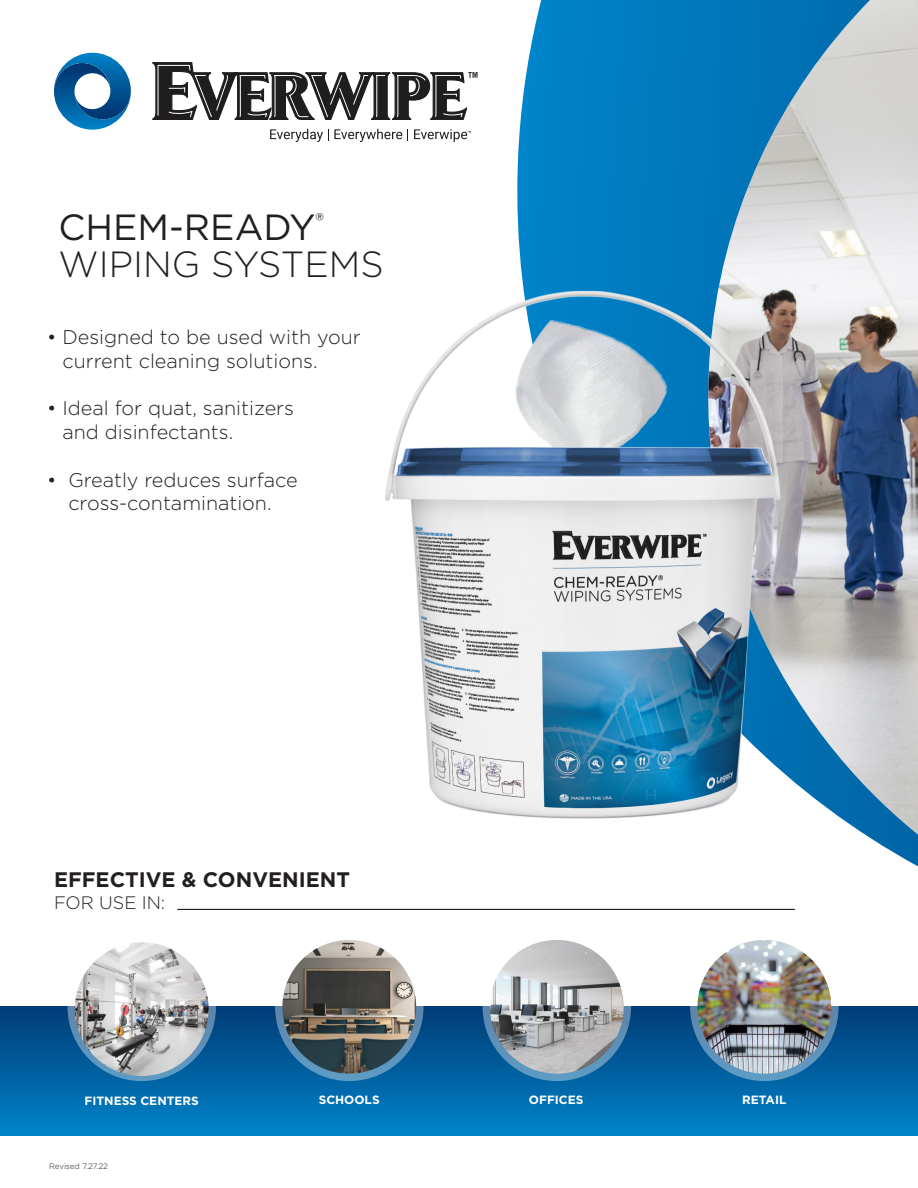
<style>
.page{position:relative;width:918px;height:1188px;background:#fff}
.page>*{position:absolute;margin:0;border:0;box-sizing:border-box;transform-origin:0 0}
.t1{font:300 36.45px "Gotham";color:#231f20}
.t2{font:36.45px "Gotham";color:#231f20}
.t3{font:700 21px "Gotham";color:#231f20}
.t4{font:300 19.8px/23.7px "Gotham";color:#231f20}
.t5{font:300 18px "Gotham";color:#231f20}
.t6{font:700 12px "Gotham";color:#fff}
.t7{font:300 7.95px "Gotham";color:#231f20}
</style>
<div class="page">
<svg style="left:517px;top:0;width:401px;height:866px;background:#62a2c7"></svg>
<hr style="left:177px;top:909px;width:618px;height:1px;background:#000">
<img style="left:385px;top:263px;width:497px;height:584px">
<div style="left:0;top:1007px;width:918px;height:128px;background:linear-gradient(to bottom,#043e78,#0084ca)"></div>
<div style="left:67px;top:933px;width:149px;height:148px;border:15px solid #fff;border-radius:50%"></div>
<img style="left:75px;top:942px;width:134px;height:134px;border-radius:67px">
<div style="left:690px;top:933px;width:149px;height:148px;border:15px solid #fff;border-radius:50%"></div>
<img style="left:697px;top:940px;width:134px;height:134px;border-radius:67px">
<div style="left:483px;top:933px;width:148px;height:148px;border:15px solid #fff;border-radius:50%"></div>
<img style="left:490px;top:940px;width:134px;height:134px;border-radius:67px">
<div style="left:275px;top:933px;width:149px;height:148px;border:15px solid #fff;border-radius:50%"></div>
<img style="left:282px;top:940px;width:134px;height:134px;border-radius:67px">
<svg style="left:54px;top:53px;width:77px;height:77px"></svg>
<svg style="left:152px;top:62px;width:326px;height:58px"></svg>
<svg style="left:270px;top:129px;width:138px;height:13px"></svg>
<svg style="left:414px;top:129px;width:57px;height:13px"></svg>
<p class="t2" style="left:59px;top:204px;width:267px">CHEM-READY<sup>®</sup></p>
<p class="t1" style="left:59px;top:241px;width:327px">WIPING SYSTEMS</p>
<p class="t4" style="left:62px;top:325px;width:300px;text-indent:-15px">• Designed to be used with your current cleaning solutions.</p>
<p class="t4" style="left:62px;top:396px;width:233px;text-indent:-15px">• Ideal for quat, sanitizers and disinfectants.</p>
<p class="t4" style="left:47px;top:467px;width:252px;text-align:center">• Greatly reduces surface cross-contamination.</p>
<p class="t3" style="left:54px;top:866px;width:298px">EFFECTIVE &amp; CONVENIENT</p>
<p class="t5" style="left:54px;top:891px;width:113px">FOR USE IN:</p>
<p class="t6" style="left:85px;top:1093px;width:116px">FITNESS CENTERS</p>
<p class="t6" style="left:319px;top:1092px;width:62px">SCHOOLS</p>
<p class="t6" style="left:529px;top:1092px;width:56px">OFFICES</p>
<p class="t6" style="left:742px;top:1092px;width:46px">RETAIL</p>
<p class="t7" style="left:49px;top:1161px;width:60px">Revised 7.27.22</p>
</div>
